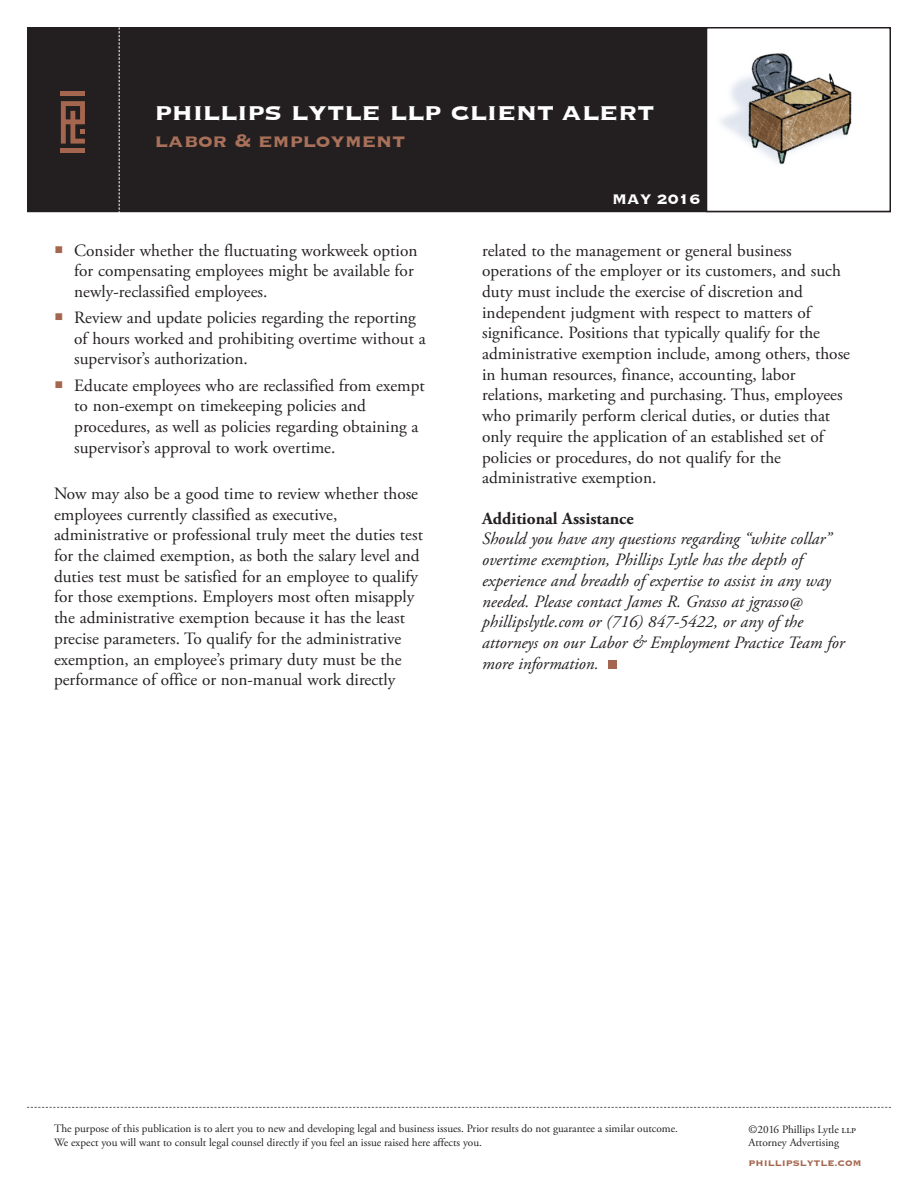
<style>
.page{position:relative;width:918px;height:1188px;background:#fff}
.page>*{position:absolute;margin:0;border:0;box-sizing:border-box;transform-origin:0 0}
.t1{font:31.5px "Copperplate Thirty Three BC";letter-spacing:-.01em;color:#fff}
.t2{font:24px "Copperplate Thirty Three BC";letter-spacing:-.01em;color:#aa715a}
.t3{font:18px "Copperplate Thirty Three BC";letter-spacing:-.01em;color:#fff}
.t4{font:17.25px/20.7px "Adobe Garamond Pro";color:#231f20}
.t5{font:italic 17.25px/20.7px "Adobe Garamond Pro";color:#231f20}
.t6{font:700 17.25px "Adobe Garamond Pro";color:#231f20}
.t7{font:11.25px/12.9px "Adobe Garamond Pro";color:#231f20}
.t8{font:10.5px "Copperplate Thirty Three BC";color:#a4664e}
</style>
<div class="page">
<div style="left:27px;top:27px;width:678px;height:186px;background:#231f20"></div>
<svg style="left:705px;top:27px;width:186px;height:186px"></svg>
<svg style="left:119px;top:27px;width:1px;height:186px"></svg>
<div style="left:61px;top:148px;width:24px;height:5px;background:#a4664e"></div>
<div style="left:61px;top:91px;width:24px;height:5px;background:#a4664e"></div>
<svg style="left:61px;top:101px;width:24px;height:43px"></svg>
<img style="left:717px;top:52px;width:145px;height:145px">
<div style="left:608px;top:660px;width:9px;height:9px;background:#a4664e"></div>
<svg style="left:27px;top:1107px;width:864px;height:1px"></svg>
<h1 class="t1" style="left:155px;top:89px;width:501px">phillips lytle llp client alert</h1>
<h2 class="t2" style="left:155px;top:123px;width:252px">labor &amp; employment</h2>
<p class="t4" style="left:74px;top:240px;width:345px">Consider whether the fluctuating workweek option for compensating employees might be available for newly-reclassified employees.</p>
<p class="t4" style="left:74px;top:308px;width:353px">Review and update policies regarding the reporting of hours worked and prohibiting overtime without a supervisor’s authorization.</p>
<p class="t4" style="left:74px;top:375px;width:352px">Educate employees who are reclassified from exempt to non-exempt on timekeeping policies and procedures, as well as policies regarding obtaining a supervisor’s approval to work overtime.</p>
<p class="t4" style="left:54px;top:484px;width:370px">Now may also be a good time to review whether those employees currently classified as executive, administrative or professional truly meet the duties test for the claimed exemption, as both the salary level and duties test must be satisfied for an employee to qualify for those exemptions. Employers most often misapply the administrative exemption because it has the least precise parameters. To qualify for the administrative exemption, an employee’s primary duty must be the performance of office or non-manual work directly</p>
<p class="t3" style="left:612px;top:186px;width:90px">MAY 2016</p>
<p class="t4" style="left:482px;top:240px;width:369px">related to the management or general business operations of the employer or its customers, and such duty must include the exercise of discretion and independent judgment with respect to matters of significance. Positions that typically qualify for the administrative exemption include, among others, those in human resources, finance, accounting, labor relations, marketing and purchasing. Thus, employees who primarily perform clerical duties, or duties that only require the application of an established set of policies or procedures, do not qualify for the administrative exemption.</p>
<p class="t6" style="left:482px;top:508px;width:153px">Additional Assistance</p>
<p class="t5" style="left:482px;top:529px;width:364px">Should you have any questions regarding “white collar” overtime exemption, Phillips Lytle has the depth of experience and breadth of expertise to assist in any way needed. Please contact James R. Grasso at jgrasso@ phillipslytle.com or (716) 847-5422, or any of the attorneys on our Labor &amp; Employment Practice Team for more information.</p>
<p class="t7" style="left:54px;top:1122px;width:626px;line-height:13.5px">The purpose of this publication is to alert you to new and developing legal and business issues. Prior results do not guarantee a similar outcome.<br>We expect you will want to consult legal counsel directly if you feel an issue raised here affects you.</p>
<p class="t7" style="left:749px;top:1123px;width:109px">©2016 Phillips Lytle llp<br>Attorney Advertising</p>
<p class="t8" style="left:749px;top:1156px;width:113px">phillipslytle.com</p>
</div>
